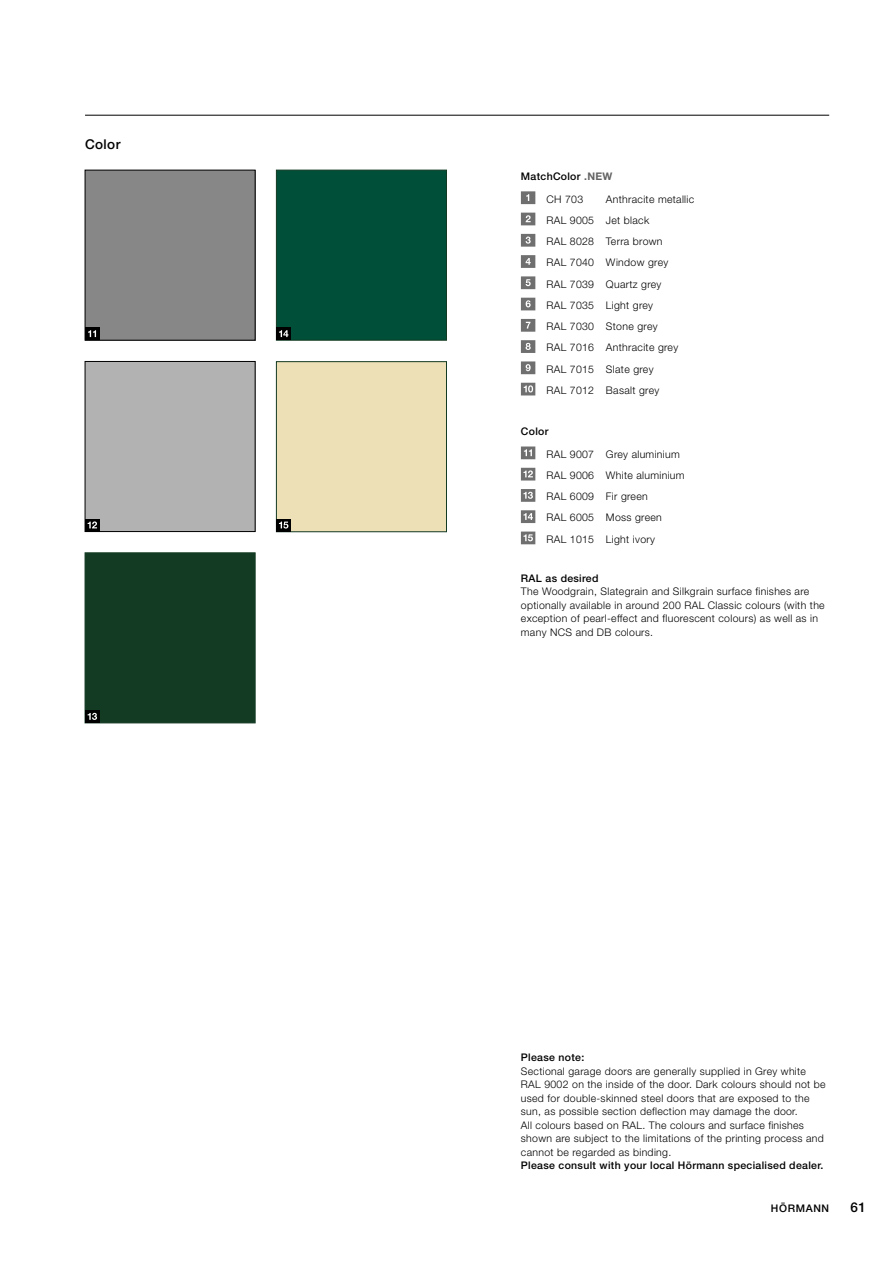
<style>
.page{position:relative;width:893px;height:1263px;background:#fff}
.page>*{position:absolute;margin:0;border:0;box-sizing:border-box;transform-origin:0 0}
.t1{font:500 13.5px "Hoermann Helvetica Neue";letter-spacing:.03em;color:#000}
.t2{font:300 10.5px/21.3px "Hoermann Helvetica Neue";letter-spacing:.03em;color:#000}
.t3{font:500 10.5px/22.4px "Hoermann Helvetica Neue";letter-spacing:.03em;color:#000;text-align:center}
.t4{font:500 10.5px "Hoermann Helvetica Neue";letter-spacing:.06em;color:#000}
.s1{font-weight:700;color:#646363}
.s2{font-weight:300}
</style>
<div class="page">
<div style="left:276px;top:170px;width:171px;height:170px;background:#004f38;border:1px solid #133a22"></div>
<div style="left:85px;top:553px;width:170px;height:170px;background:#133a22"></div>
<div style="left:85px;top:361px;width:170px;height:170px;background:#b3b2b2"></div>
<div style="left:85px;top:361px;width:170px;height:171px;border:1px solid #000"></div>
<div style="left:85px;top:170px;width:170px;height:170px;background:#878787"></div>
<div style="left:276px;top:361px;width:171px;height:171px;background:#ede0b7;border:1px solid #133a22"></div>
<div style="left:85px;top:327px;width:14px;height:13px;background:#000"></div>
<svg style="left:88px;top:330px;width:8px;height:7px"></svg>
<div style="left:85px;top:519px;width:14px;height:12px;background:#000"></div>
<svg style="left:88px;top:521px;width:9px;height:7px"></svg>
<div style="left:85px;top:710px;width:14px;height:13px;background:#000"></div>
<svg style="left:88px;top:713px;width:9px;height:7px"></svg>
<div style="left:276px;top:327px;width:15px;height:13px;background:#000"></div>
<svg style="left:279px;top:330px;width:9px;height:7px"></svg>
<div style="left:276px;top:519px;width:15px;height:12px;background:#000"></div>
<svg style="left:279px;top:522px;width:9px;height:7px"></svg>
<svg style="left:521px;top:191px;width:14px;height:13px"></svg>
<svg style="left:521px;top:213px;width:14px;height:12px"></svg>
<svg style="left:521px;top:234px;width:14px;height:13px"></svg>
<svg style="left:521px;top:255px;width:14px;height:13px"></svg>
<svg style="left:521px;top:276px;width:14px;height:13px"></svg>
<svg style="left:521px;top:298px;width:14px;height:12px"></svg>
<svg style="left:521px;top:319px;width:14px;height:13px"></svg>
<svg style="left:521px;top:340px;width:14px;height:13px"></svg>
<svg style="left:521px;top:361px;width:14px;height:13px"></svg>
<svg style="left:521px;top:383px;width:14px;height:12px"></svg>
<svg style="left:521px;top:446px;width:14px;height:13px"></svg>
<svg style="left:521px;top:468px;width:14px;height:12px"></svg>
<svg style="left:521px;top:489px;width:14px;height:13px"></svg>
<svg style="left:521px;top:510px;width:14px;height:13px"></svg>
<svg style="left:521px;top:531px;width:14px;height:13px"></svg>
<hr style="left:85px;top:115px;width:744px;height:1px;background:#000">
<p class="t1" style="left:85px;top:135px;width:37px">Color</p>
<p class="t3" style="left:521px;top:165px;width:93px">MatchColor <span class="s1">.NEW<br></span><span class="s2">CH 703</span></p>
<p class="t2" style="left:546px;top:187px;width:149px;text-indent:60px">Anthracite metallic<br>RAL 9005 Jet black<br>RAL 8028 Terra brown<br>RAL 7040 Window grey<br>RAL 7039 Quartz grey<br>RAL 7035 Light grey<br>RAL 7030 Stone grey<br>RAL 7016 Anthracite grey<br>RAL 7015 Slate grey<br>RAL 7012 Basalt grey</p>
<p class="t3" style="left:521px;top:420px;width:29px">Color</p>
<p class="t2" style="left:546px;top:443px;width:140px">RAL 9007 Grey aluminium<br>RAL 9006 White aluminium<br>RAL 6009 Fir green<br>RAL 6005 Moss green<br>RAL 1015 Light ivory</p>
<p class="t3" style="left:521px;top:566px;width:79px">RAL as desired</p>
<p class="t2" style="left:521px;top:584px;width:305px;line-height:13.5px">The Woodgrain, Slategrain and Silkgrain surface finishes are optionally available in around 200 RAL Classic colours (with the exception of pearl-effect and fluorescent colours) as well as in many NCS and DB colours.</p>
<p class="t3" style="left:521px;top:1046px;width:65px">Please note:</p>
<p class="t2" style="left:521px;top:1064px;width:306px;line-height:13.5px">Sectional garage doors are generally supplied in Grey white RAL 9002 on the inside of the door. Dark colours should not be used for double-skinned steel doors that are exposed to the sun, as possible section deflection may damage the door.<br>All colours based on RAL. The colours and surface finishes shown are subject to the limitations of the printing process and cannot be regarded as binding.</p>
<p class="t3" style="left:521px;top:1154px;width:304px">Please consult with your local Hörmann specialised dealer.</p>
<p class="t4" style="left:771px;top:1201px;width:60px">HÖRMANN</p>
<p class="t1" style="left:850px;top:1198px;width:17px">61</p>
</div>
